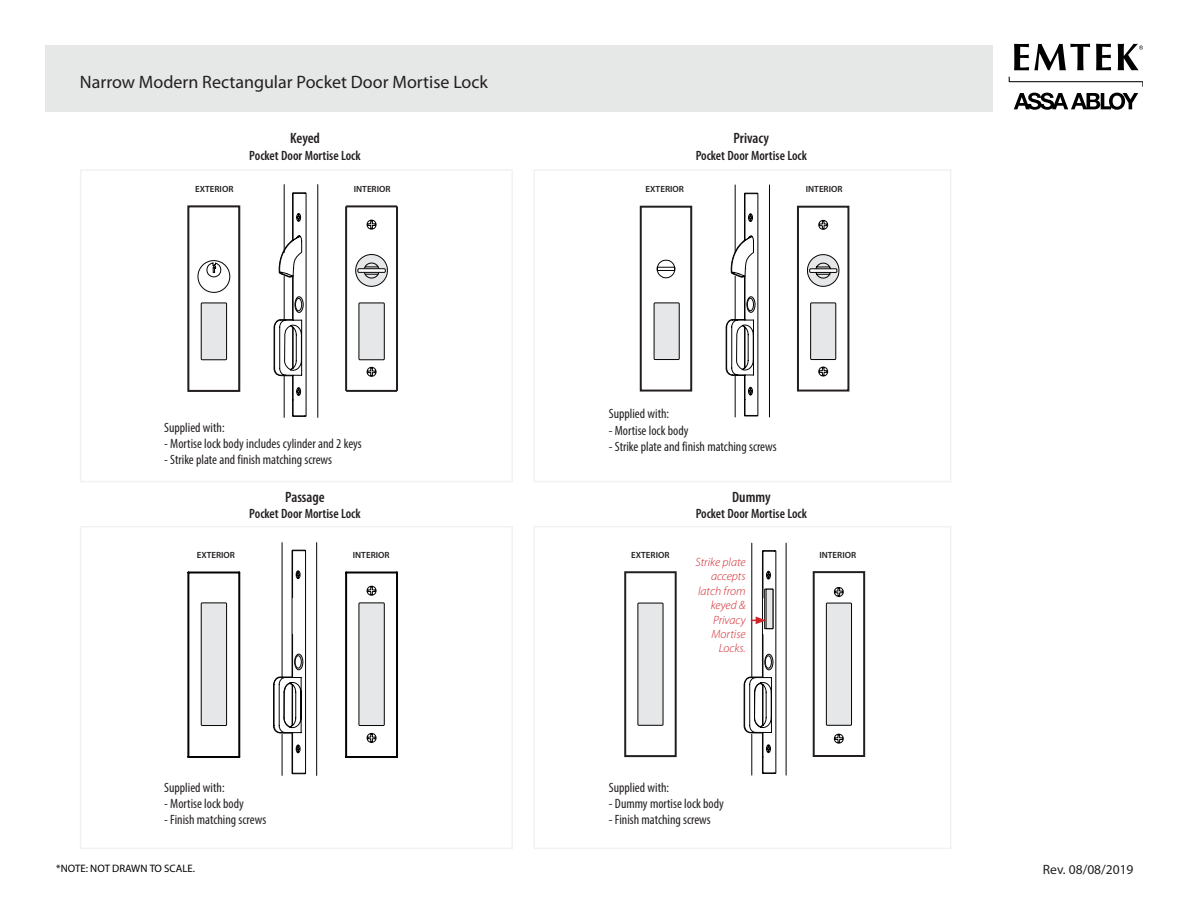
<style>
.page{position:relative;width:1188px;height:918px;background:#fff}
.page>*{position:absolute;margin:0;border:0;box-sizing:border-box;transform-origin:0 0}
.t1{font:18px "Myriad Pro";color:#231f20}
.t2{font:600 condensed 15px "Myriad Pro";color:#231f20}
.t3{font:condensed 13.5px "Myriad Pro";color:#231f20}
.t4{font:600 condensed 13.5px "Myriad Pro";color:#231f20}
.t5{font:13.5px "Myriad Pro";color:#231f20}
.t6{font:italic 300 12px/14.4px "Myriad Pro";color:#d1232a;text-align:right}
.t7{font:10.8px "Myriad Pro";color:#000}
.t8{font:600 9px "Myriad Pro";color:#231f20}
</style>
<div class="page">
<svg style="left:624px;top:571px;width:242px;height:187px"></svg>
<svg style="left:1009px;top:77px;width:134px;height:10px"></svg>
<svg style="left:1014px;top:93px;width:124px;height:17px"></svg>
<svg style="left:1014px;top:44px;width:76px;height:26px"></svg>
<svg style="left:1096px;top:44px;width:15px;height:26px"></svg>
<svg style="left:1118px;top:44px;width:25px;height:26px"></svg>
<div style="left:45px;top:45px;width:948px;height:66px;background:#e6e8e8"></div>
<div style="left:80px;top:526px;width:433px;height:323px;border:2px solid #f2f2f2"></div>
<div style="left:534px;top:526px;width:417px;height:323px;border:2px solid #f2f2f2"></div>
<svg style="left:744px;top:543px;width:100px;height:232px"></svg>
<div style="left:534px;top:169px;width:417px;height:313px;border:2px solid #f2f2f2"></div>
<div style="left:80px;top:169px;width:433px;height:313px;border:2px solid #f2f2f2"></div>
<svg style="left:197px;top:260px;width:33px;height:33px"></svg>
<hr style="left:396px;top:206px;width:2px;height:185px;background:#231f20">
<hr style="left:346px;top:205px;width:51px;height:2px;background:#231f20">
<hr style="left:345px;top:206px;width:2px;height:185px;background:#231f20">
<hr style="left:346px;top:390px;width:51px;height:2px;background:#231f20">
<svg style="left:355px;top:220px;width:33px;height:157px"></svg>
<hr style="left:358px;top:269px;width:27px;height:3px;background:#fff">
<div style="left:358px;top:268px;width:28px;height:5px;border:1px solid #040503"></div>
<div style="left:359px;top:303px;width:25px;height:57px;background:#e6e7e9"></div>
<div style="left:359px;top:303px;width:26px;height:57px;border:1px solid #040503"></div>
<svg style="left:274px;top:184px;width:44px;height:234px"></svg>
<div style="left:201px;top:303px;width:26px;height:57px;background:#e6e7e9"></div>
<div style="left:201px;top:303px;width:26px;height:57px;border:1px solid #040503"></div>
<div style="left:187px;top:205px;width:53px;height:187px;border:2px solid #231f20"></div>
<div style="left:295px;top:298px;width:7px;height:13px;background:#fff;border-radius:50%"></div>
<div style="left:295px;top:298px;width:7px;height:13px;border:1px solid #040503;border-radius:50%"></div>
<hr style="left:396px;top:573px;width:2px;height:184px;background:#040503">
<hr style="left:346px;top:572px;width:51px;height:2px;background:#040503">
<hr style="left:345px;top:573px;width:2px;height:184px;background:#040503">
<hr style="left:346px;top:756px;width:51px;height:2px;background:#040503">
<svg style="left:367px;top:586px;width:9px;height:157px"></svg>
<hr style="left:238px;top:573px;width:2px;height:184px;background:#040503">
<hr style="left:188px;top:572px;width:51px;height:2px;background:#040503">
<hr style="left:187px;top:573px;width:2px;height:184px;background:#040503">
<hr style="left:188px;top:756px;width:51px;height:2px;background:#040503">
<hr style="left:282px;top:734px;width:1px;height:41px;background:#040503">
<hr style="left:316px;top:543px;width:1px;height:232px;background:#040503">
<hr style="left:282px;top:543px;width:1px;height:135px;background:#040503">
<svg style="left:273px;top:550px;width:33px;height:224px"></svg>
<div style="left:201px;top:603px;width:26px;height:123px;background:#e6e7e9"></div>
<div style="left:201px;top:603px;width:26px;height:123px;border:1px solid #040503"></div>
<div style="left:359px;top:603px;width:25px;height:123px;background:#e6e7e9"></div>
<div style="left:359px;top:603px;width:26px;height:123px;border:1px solid #040503"></div>
<div style="left:295px;top:654px;width:8px;height:16px;border:1px solid #040503;border-radius:50%"></div>
<div style="left:295px;top:656px;width:6px;height:12px;background:#fff;border-radius:50%"></div>
<div style="left:295px;top:656px;width:6px;height:12px;border:1px solid #040503;border-radius:50%"></div>
<svg style="left:639px;top:185px;width:211px;height:232px"></svg>
<div style="left:747px;top:298px;width:6px;height:13px;background:#fff;border-radius:50%"></div>
<div style="left:747px;top:298px;width:7px;height:13px;border:1px solid #040503;border-radius:50%"></div>
<p class="t1" style="left:80px;top:71px;width:410px">Narrow Modern Rectangular Pocket Door Mortise Lock</p>
<p class="t2" style="left:290px;top:129px;width:31px">Keyed</p>
<p class="t4" style="left:249px;top:147px;width:113px">Pocket Door Mortise Lock</p>
<p class="t2" style="left:734px;top:129px;width:37px">Privacy</p>
<p class="t4" style="left:696px;top:147px;width:113px">Pocket Door Mortise Lock</p>
<p class="t8" style="left:195px;top:184px;width:40px">EXTERIOR</p>
<p class="t8" style="left:354px;top:184px;width:38px">INTERIOR</p>
<p class="t8" style="left:646px;top:184px;width:40px">EXTERIOR</p>
<p class="t8" style="left:806px;top:184px;width:38px">INTERIOR</p>
<p class="t3" style="left:164px;top:419px;width:62px">Supplied with:</p>
<p class="t3" style="left:164px;top:435px;width:199px">- Mortise lock body includes cylinder and 2 keys</p>
<p class="t3" style="left:164px;top:452px;width:169px">- Strike plate and finish matching screws</p>
<p class="t3" style="left:609px;top:406px;width:62px">Supplied with:</p>
<p class="t3" style="left:609px;top:422px;width:81px">- Mortise lock body</p>
<p class="t3" style="left:609px;top:438px;width:169px">- Strike plate and finish matching screws</p>
<p class="t2" style="left:285px;top:487px;width:41px">Passage</p>
<p class="t4" style="left:249px;top:505px;width:113px">Pocket Door Mortise Lock</p>
<p class="t2" style="left:732px;top:487px;width:40px">Dummy</p>
<p class="t4" style="left:696px;top:505px;width:113px">Pocket Door Mortise Lock</p>
<p class="t8" style="left:197px;top:549px;width:40px">EXTERIOR</p>
<p class="t8" style="left:353px;top:549px;width:38px">INTERIOR</p>
<p class="t8" style="left:631px;top:549px;width:40px">EXTERIOR</p>
<p class="t8" style="left:819px;top:549px;width:38px">INTERIOR</p>
<p class="t6" style="left:696px;top:555px;width:52px">Strike plate accepts latch from keyed &amp;<br>Privacy<br>Mortise<br>Locks.</p>
<p class="t3" style="left:164px;top:779px;width:62px">Supplied with:</p>
<p class="t3" style="left:164px;top:795px;width:81px">- Mortise lock body</p>
<p class="t3" style="left:164px;top:811px;width:104px">- Finish matching screws</p>
<p class="t3" style="left:609px;top:779px;width:62px">Supplied with:</p>
<p class="t3" style="left:609px;top:795px;width:117px">- Dummy mortise lock body</p>
<p class="t3" style="left:609px;top:811px;width:104px">- Finish matching screws</p>
<p class="t7" style="left:56px;top:861px;width:140px">*NOTE: NOT DRAWN TO SCALE.</p>
<p class="t5" style="left:1043px;top:861px;width:92px">Rev. 08/08/2019</p>
</div>
